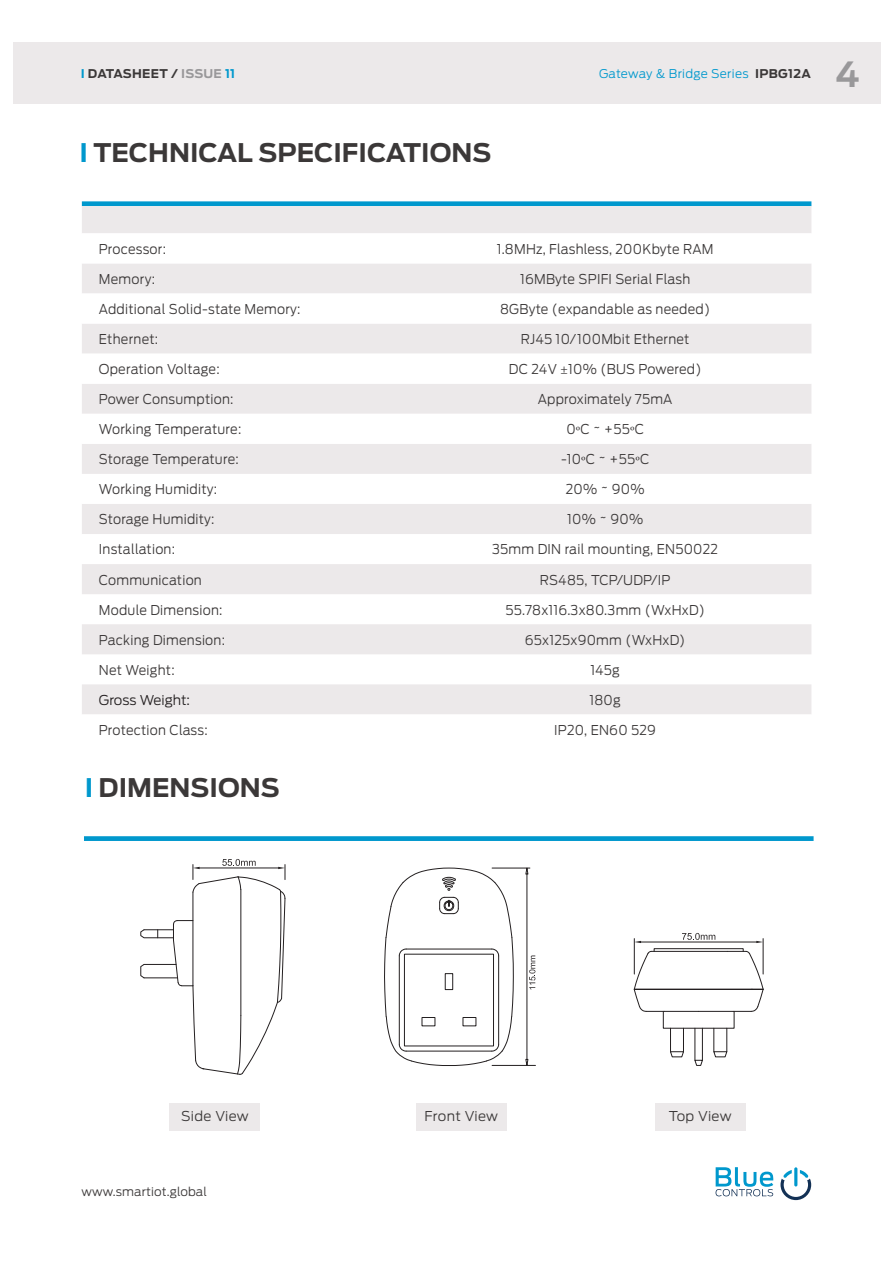
<style>
.page{position:relative;width:893px;height:1263px;background:#fff}
.page>*{position:absolute;margin:0;border:0;box-sizing:border-box;transform-origin:0 0}
.t1{font:700 34.5px "Antenna";color:#99989a}
.t2{font:700 25.5px "Antenna";color:#3b3838}
.t3{font:300 13.5px "Antenna";letter-spacing:.02em;color:#3b3838;scale:.95 1}
.t4{font:300 13.5px "Antenna";letter-spacing:.02em;color:#3b3838}
.t5{font:300 13.5px "Antenna";color:#231f20}
.t6{font:300 12px "Antenna";letter-spacing:.02em;color:#0098cd}
.t7{font:300 12px "Antenna";letter-spacing:.01em;color:#3b3838}
.t8{font:700 12px "Antenna";letter-spacing:.025em;color:#3b3838}
.s1{color:#0098cd}
.s2{color:#99989a}
.s3{font-weight:700;color:#3b3838}
.s4{font-family:"Minion Pro";font-weight:400}
</style>
<div class="page">
<div style="left:13px;top:43px;width:867px;height:61px;background:#ece9ea"></div>
<hr style="left:794px;top:1167px;width:3px;height:19px;background:#0098cd;border-radius:2px">
<svg style="left:780px;top:1170px;width:31px;height:30px"></svg>
<svg style="left:716px;top:1167px;width:57px;height:29px"></svg>
<svg style="left:384px;top:868px;width:130px;height:198px"></svg>
<hr style="left:492px;top:1065px;width:43px;height:1px;background:#231f20">
<hr style="left:492px;top:868px;width:38px;height:1px;background:#231f20">
<hr style="left:527px;top:874px;width:1px;height:185px;background:#231f20">
<svg style="left:525px;top:1059px;width:3px;height:7px"></svg>
<svg style="left:525px;top:867px;width:3px;height:7px"></svg>
<svg style="left:529px;top:955px;width:6px;height:34px"></svg>
<svg style="left:140px;top:859px;width:146px;height:216px"></svg>
<hr style="left:651px;top:951px;width:76px;height:1px;background:#231f20">
<hr style="left:634px;top:989px;width:129px;height:1px;background:#231f20">
<div style="left:654px;top:948px;width:89px;height:3px;border:1px solid #231f20"></div>
<div style="left:663px;top:1011px;width:71px;height:17px;border:1px solid #231f20"></div>
<svg style="left:694px;top:1060px;width:9px;height:6px"></svg>
<hr style="left:702px;top:1028px;width:1px;height:32px;background:#231f20">
<hr style="left:695px;top:1028px;width:1px;height:32px;background:#231f20">
<svg style="left:713px;top:1028px;width:14px;height:29px"></svg>
<svg style="left:670px;top:1028px;width:14px;height:29px"></svg>
<svg style="left:634px;top:951px;width:30px;height:61px"></svg>
<svg style="left:727px;top:951px;width:37px;height:61px"></svg>
<hr style="left:634px;top:938px;width:1px;height:36px;background:#231f20">
<hr style="left:763px;top:938px;width:1px;height:36px;background:#231f20">
<hr style="left:641px;top:942px;width:115px;height:1px;background:#231f20">
<svg style="left:634px;top:941px;width:7px;height:2px"></svg>
<svg style="left:756px;top:941px;width:7px;height:2px"></svg>
<svg style="left:682px;top:933px;width:33px;height:7px"></svg>
<svg style="left:84px;top:836px;width:730px;height:5px;background:#0c9ccf"></svg>
<svg style="left:82px;top:201px;width:729px;height:5px;background:#139fd0"></svg>
<div style="left:82px;top:206px;width:729px;height:328px;background:#ece9ea"></div>
<svg style="left:82px;top:233px;width:729px;height:271px"></svg>
<svg style="left:82px;top:564px;width:729px;height:150px;fill:#ece9ea"></svg>
<div style="left:170px;top:1103px;width:90px;height:28px;background:#ece9ea"></div>
<div style="left:416px;top:1103px;width:91px;height:28px;background:#ece9ea"></div>
<div style="left:655px;top:1103px;width:91px;height:28px;background:#ece9ea"></div>
<p class="t8" style="left:81px;top:66px;width:156px"><span class="s1">I</span> DATASHEET / <span class="s2">ISSUE</span> <span class="s1">11</span></p>
<p class="t6" style="left:599px;top:66px;width:213px">Gateway &amp; Bridge Series <span class="s3">IPBG12A</span></p>
<h1 class="t1" style="left:835px;top:54px;width:26px">4</h1>
<p class="t2" style="left:80px;top:138px;width:413px"><span class="s1">I</span> TECHNICAL SPECIFICATIONS</p>
<p class="t3" style="left:99px;top:241px;width:72px">Processor:</p>
<p class="t3" style="left:497px;top:241px;width:230px">1.8MHz, Flashless, 200Kbyte RAM</p>
<p class="t3" style="left:99px;top:271px;width:61px">Memory:</p>
<p class="t3" style="left:520px;top:271px;width:181px">16MByte SPIFI Serial Flash</p>
<p class="t3" style="left:99px;top:301px;width:214px">Additional Solid-state Memory:</p>
<p class="t3" style="left:500px;top:301px;width:223px">8GByte (expandable as needed)</p>
<p class="t3" style="left:99px;top:331px;width:64px">Ethernet:</p>
<p class="t3" style="left:521px;top:331px;width:179px">RJ45 10/100Mbit Ethernet</p>
<p class="t3" style="left:99px;top:361px;width:129px">Operation Voltage:</p>
<p class="t3" style="left:509px;top:361px;width:204px">DC 24V <span class="s4">±</span>10% (BUS Powered)</p>
<p class="t3" style="left:99px;top:391px;width:143px">Power Consumption:</p>
<p class="t3" style="left:538px;top:391px;width:143px">Approximately 75mA</p>
<p class="t3" style="left:99px;top:421px;width:151px">Working Temperature:</p>
<p class="t3" style="left:566px;top:421px;width:83px">0<span class="s4">º</span>C ~ +55<span class="s4">º</span>C</p>
<p class="t3" style="left:99px;top:451px;width:149px">Storage Temperature:</p>
<p class="t3" style="left:561px;top:451px;width:94px">-10<span class="s4">º</span>C ~ +55<span class="s4">º</span>C</p>
<p class="t3" style="left:99px;top:481px;width:126px">Working Humidity:</p>
<p class="t3" style="left:566px;top:481px;width:84px">20% ~ 90%</p>
<p class="t3" style="left:99px;top:511px;width:123px">Storage Humidity:</p>
<p class="t3" style="left:567px;top:511px;width:82px">10% ~ 90%</p>
<p class="t3" style="left:99px;top:541px;width:82px">Installation:</p>
<p class="t3" style="left:492px;top:541px;width:239px">35mm DIN rail mounting, EN50022</p>
<p class="t3" style="left:99px;top:572px;width:110px">Communication</p>
<p class="t3" style="left:540px;top:572px;width:139px">RS485, TCP/UDP/IP</p>
<p class="t3" style="left:99px;top:602px;width:132px">Module Dimension:</p>
<p class="t3" style="left:505px;top:602px;width:211px">55.78x116.3x80.3mm (WxHxD)</p>
<p class="t3" style="left:99px;top:632px;width:134px">Packing Dimension:</p>
<p class="t3" style="left:525px;top:632px;width:170px">65x125x90mm (WxHxD)</p>
<p class="t3" style="left:99px;top:662px;width:81px">Net Weight:</p>
<p class="t3" style="left:590px;top:662px;width:33px">145g</p>
<p class="t5" style="left:99px;top:692px;width:93px">Gross Weight:</p>
<p class="t3" style="left:589px;top:692px;width:34px">180g</p>
<p class="t3" style="left:99px;top:722px;width:116px">Protection Class:</p>
<p class="t3" style="left:554px;top:722px;width:109px">IP20, EN60 529</p>
<p class="t2" style="left:85px;top:773px;width:196px"><span class="s1">I</span> DIMENSIONS</p>
<p class="t4" style="left:181px;top:1108px;width:69px">Side View</p>
<p class="t4" style="left:425px;top:1108px;width:75px">Front View</p>
<p class="t4" style="left:669px;top:1108px;width:64px">Top View</p>
<p class="t7" style="left:82px;top:1184px;width:127px">www.smartiot.global</p>
</div>
